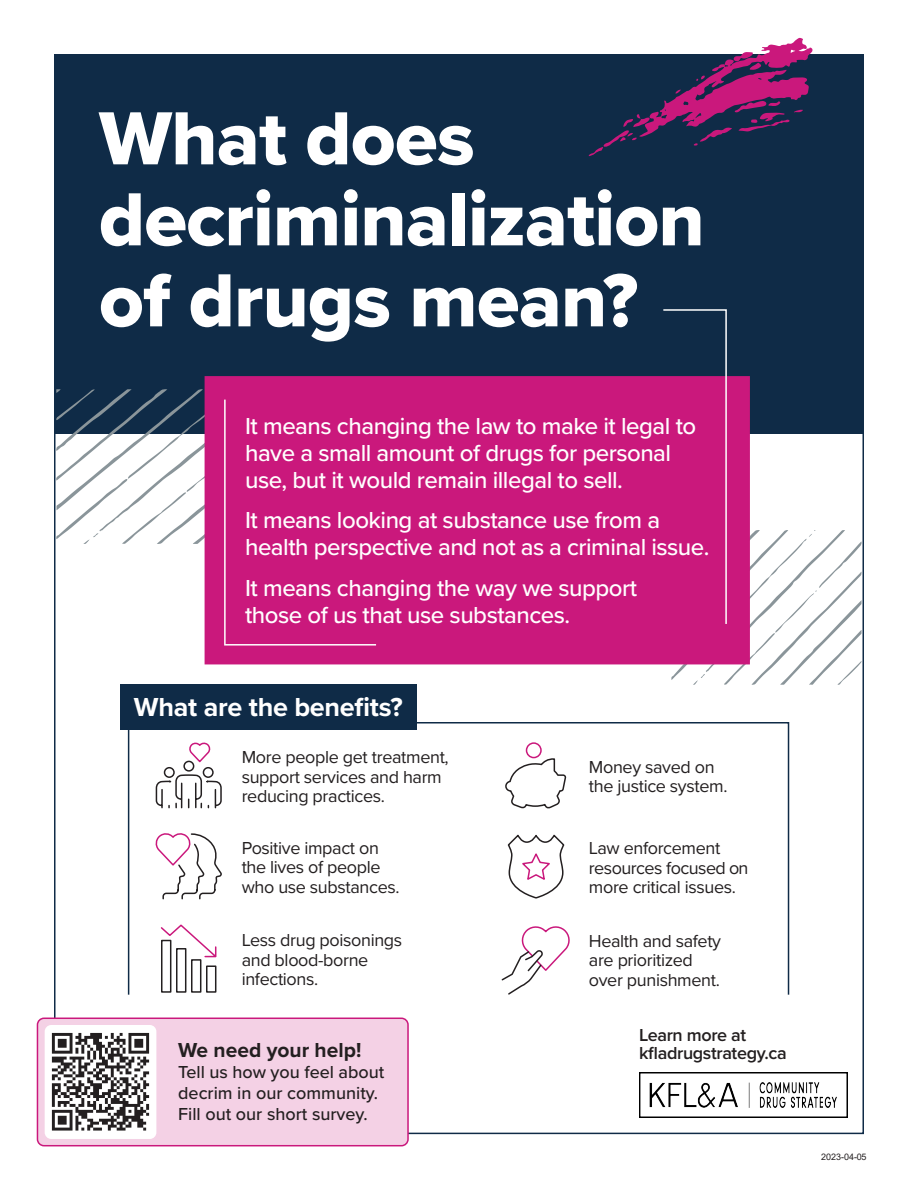
<style>
.page{position:relative;width:918px;height:1188px;background:#fff}
.page>*{position:absolute;margin:0;border:0;box-sizing:border-box;transform-origin:0 0}
.t1{font:78px/81px "Proxima Nova Extrabld";letter-spacing:-.01em;color:#fff}
.t2{font:700 27px "Proxima Nova";letter-spacing:-.01em;color:#fff}
.t3{font:500 24px/27px "Proxima Nova";letter-spacing:-.02em;color:#fff}
.t4{font:700 21px "Proxima Nova";color:#231f20}
.t5{font:18px/19.5px "Proxima Nova";letter-spacing:-.02em;color:#231f20}
.t6{font:500 18px/21px "Proxima Nova";color:#231f20}
.t7{font:600 18px/18px "Proxima Nova";letter-spacing:-.02em;color:#231f20}
.t8{font:9px "Arial";color:#231f20}
</style>
<div class="page">
<div style="left:54px;top:54px;width:810px;height:379px;background:#0f2b47"></div>
<svg style="left:589px;top:37px;width:224px;height:119px"></svg>
<div style="left:205px;top:376px;width:457px;height:288px;background:#ca187c"></div>
<img style="left:639px;top:1073px;width:209px;height:44px">
<svg style="left:155px;top:742px;width:67px;height:67px"></svg>
<svg style="left:155px;top:833px;width:67px;height:67px"></svg>
<svg style="left:160px;top:924px;width:57px;height:69px"></svg>
<svg style="left:416px;top:721px;width:374px;height:274px"></svg>
<svg style="left:662px;top:309px;width:200px;height:376px"></svg>
<svg style="left:56px;top:389px;width:322px;height:257px"></svg>
<hr style="left:128px;top:715px;width:1px;height:280px;background:#0f2b47">
<svg style="left:507px;top:835px;width:59px;height:64px"></svg>
<div style="left:120px;top:685px;width:296px;height:45px;background:#0f2b47"></div>
<div style="left:37px;top:1018px;width:371px;height:128px;background:#f4d1e5;border-radius:7px"></div>
<div style="left:37px;top:1018px;width:372px;height:128px;border:2px solid #ca187c;border-radius:7px"></div>
<div style="left:45px;top:1025px;width:111px;height:114px;background:#fff;border-radius:7px"></div>
<img style="left:51px;top:1032px;width:99px;height:99px">
<p class="t1" style="left:99px;top:97px;width:607px">What does decriminalization of drugs mean?</p>
<p class="t3" style="left:245px;top:411px;width:453px">It means changing the law to make it legal to have a small amount of drugs for personal use, but it would remain illegal to sell.</p>
<p class="t3" style="left:245px;top:506px;width:466px">It means looking at substance use from a health perspective and not as a criminal issue.</p>
<p class="t3" style="left:245px;top:573px;width:394px">It means changing the way we support those of us that use substances.</p>
<p class="t2" style="left:134px;top:687px;width:271px">What are the benefits?</p>
<p class="t5" style="left:242px;top:747px;width:209px">More people get treatment, support services and harm reducing practices.</p>
<p class="t5" style="left:589px;top:756px;width:140px">Money saved on the justice system.</p>
<p class="t5" style="left:242px;top:837px;width:159px">Positive impact on the lives of people who use substances.</p>
<p class="t5" style="left:589px;top:838px;width:161px">Law enforcement resources focused on more critical issues.</p>
<p class="t5" style="left:242px;top:930px;width:162px">Less drug poisonings and blood-borne infections.</p>
<p class="t4" style="left:178px;top:1035px;width:185px">We need your help!</p>
<p class="t6" style="left:178px;top:1061px;width:208px">Tell us how you feel about decrim in our community.<br>Fill out our short survey.</p>
<p class="t5" style="left:589px;top:930px;width:134px">Health and safety are prioritized over punishment.</p>
<p class="t7" style="left:639px;top:1026px;width:149px">Learn more at kfladrugstrategy.ca</p>
<p class="t8" style="left:821px;top:1151px;width:47px">2023-04-05</p>
</div>
